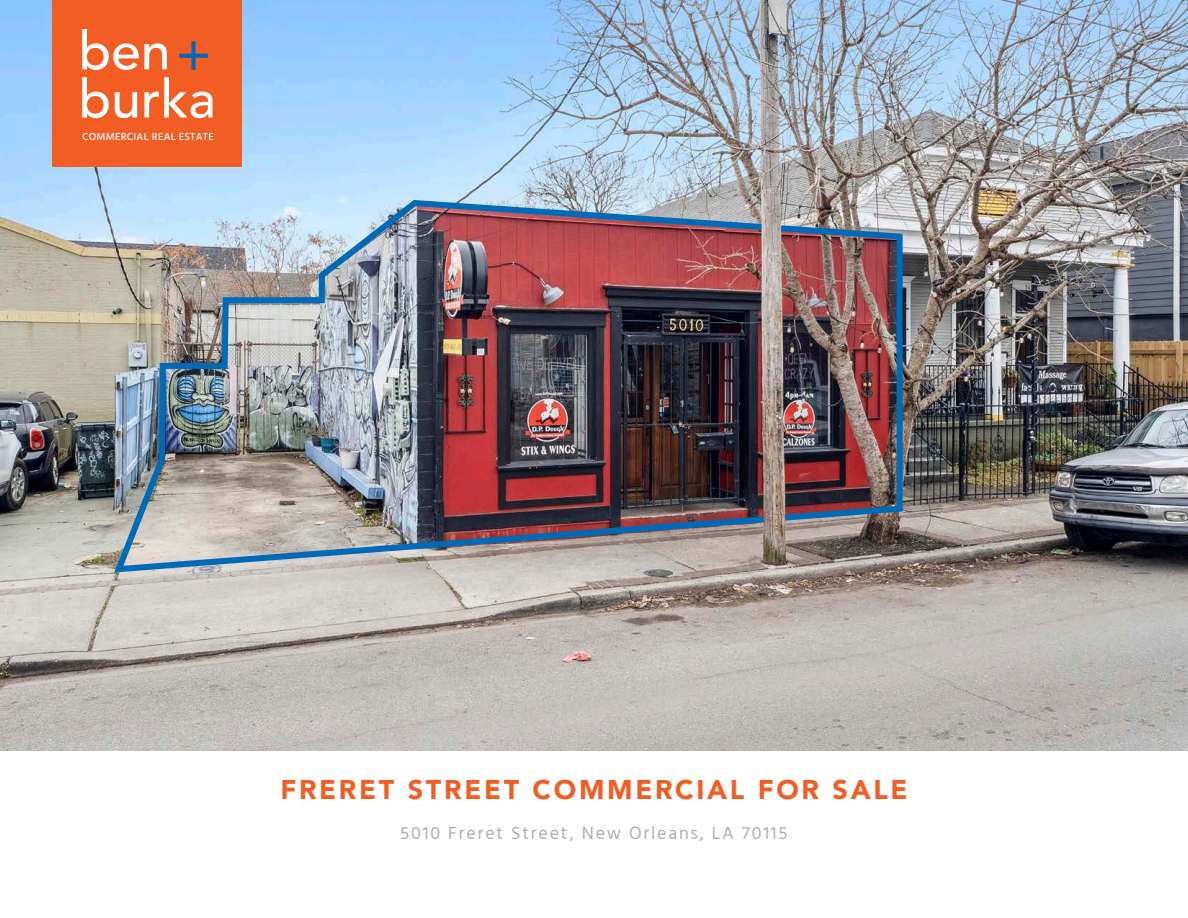
<style>
.page{position:relative;width:1188px;height:918px;background:#fff}
.page>*{position:absolute;margin:0;border:0;box-sizing:border-box;transform-origin:0 0}
.t1{font:900 27px "Avenir";letter-spacing:.1em;color:#f25d23}
.t2{font:18px "Hind";letter-spacing:.1em;color:#aeadad}
.t3{font:500 10.5px "Hind";letter-spacing:.025em;color:#fff}
</style>
<div class="page">
<img style="left:0;top:0;width:1188px;height:750px">
<img style="left:110px;top:197px;width:660px;height:379px">
<img style="left:775px;top:222px;width:131px;height:302px">
<div style="left:53px;top:0;width:189px;height:167px;background:#f25d23"></div>
<svg style="left:82px;top:29px;width:85px;height:41px"></svg>
<svg style="left:179px;top:41px;width:29px;height:29px"></svg>
<svg style="left:82px;top:77px;width:27px;height:41px"></svg>
<svg style="left:115px;top:92px;width:22px;height:26px"></svg>
<svg style="left:144px;top:77px;width:69px;height:41px"></svg>
<p class="t3" style="left:82px;top:130px;width:133px">COMMERCIAL REAL ESTATE</p>
<p class="t1" style="left:280px;top:766px;width:629px">FRERET STREET COMMERCIAL FOR SALE</p>
<p class="t2" style="left:400px;top:821px;width:389px">5010 Freret Street, New Orleans, LA 70115</p>
</div>
